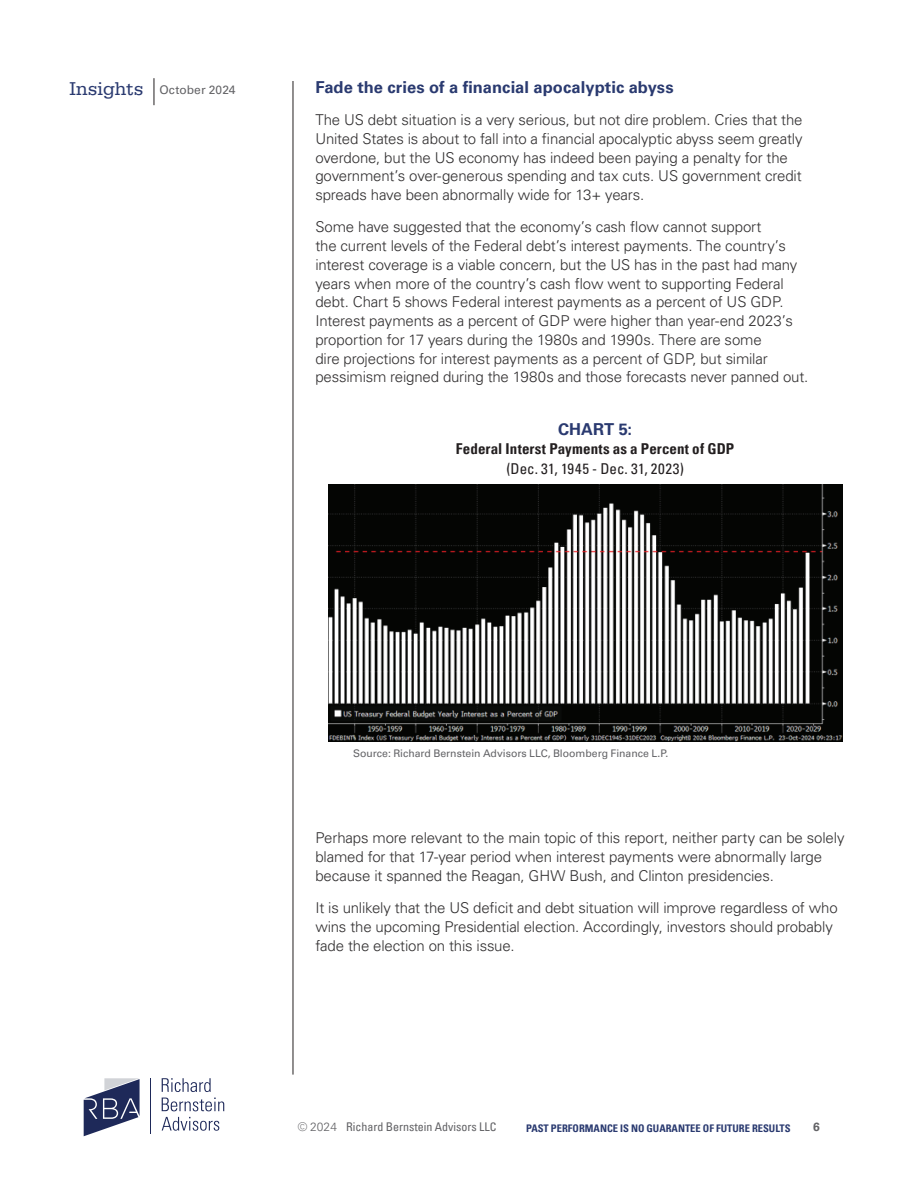
<style>
.page{position:relative;width:918px;height:1188px;background:#fff}
.page>*{position:absolute;margin:0;border:0;box-sizing:border-box;transform-origin:0 0}
.t1{font:700 16.5px "Univers LT Pro 65";letter-spacing:.005em;color:#2a3a70}
.t2{font:300 15px/18.8px "Univers LT Pro 45";letter-spacing:-.01em;color:#312f30}
.t3{font:700 condensed 15px "Univers LT Pro";letter-spacing:.005em;color:#231f20}
.t4{font:condensed 15px "Univers LT Pro";letter-spacing:.02em;color:#231f20}
.t5{font:condensed 12px "Univers LT Pro";color:#636366}
.t6{font:12px "Univers LT Pro 55 Roman";letter-spacing:.005em;color:#636366}
.t7{font:700 12px "Univers LT Pro 65";color:#636366}
.t8{font:10.5px "Univers LT Pro 55 Roman";color:#636366}
.t9{font:700 condensed 10.5px "Univers LT Pro";color:#2a3a70}
.s1{font-family:"Serifa Std";font-size:19.5px;color:#2a3a70}
.s2{font-family:"Univers LT Pro 45";font-weight:300;font-stretch:normal}
</style>
<div class="page">
<hr style="left:293px;top:81px;width:1px;height:994px;background:#231f20">
<svg style="left:154px;top:78px;width:1px;height:27px"></svg>
<svg style="left:84px;top:1078px;width:56px;height:58px"></svg>
<hr style="left:151px;top:1078px;width:1px;height:55px;background:#1e2959">
<svg style="left:162px;top:1117px;width:57px;height:14px"></svg>
<svg style="left:162px;top:1078px;width:49px;height:14px"></svg>
<svg style="left:162px;top:1098px;width:62px;height:13px"></svg>
<img style="left:328px;top:485px;width:514px;height:257px">
<p class="t6" style="left:70px;top:82px;width:168px"><span class="s1">Insights</span> October 2024</p>
<p class="t1" style="left:315px;top:76px;width:360px">Fade the cries of a financial apocalyptic abyss</p>
<p class="t2" style="left:315px;top:110px;width:489px">The US debt situation is a very serious, but not dire problem. Cries that the United States is about to fall into a financial apocalyptic abyss seem greatly overdone, but the US economy has indeed been paying a penalty for the government’s over-generous spending and tax cuts. US government credit spreads have been abnormally wide for 13+ years.</p>
<p class="t2" style="left:315px;top:217px;width:495px">Some have suggested that the economy’s cash flow cannot support<br>the current levels of the Federal debt’s interest payments. The country’s interest coverage is a viable concern, but the US has in the past had many years when more of the country’s cash flow went to supporting Federal debt. Chart 5 shows Federal interest payments as a percent of US GDP.<br>Interest payments as a percent of GDP were higher than year-end 2023’s proportion for 17 years during the 1980s and 1990s. There are some<br>dire projections for interest payments as a percent of GDP, but similar pessimism reigned during the 1980s and those forecasts never panned out.</p>
<p class="t1" style="left:558px;top:417px;width:76px">CHART 5:</p>
<p class="t3" style="left:456px;top:440px;width:280px">Federal Interst Payments as a Percent of GDP</p>
<p class="t4" style="left:506px;top:459px;width:179px">(Dec. 31, 1945 - Dec. 31, 2023)</p>
<p class="t8" style="left:353px;top:746px;width:317px">Source: Richard Bernstein Advisors LLC, Bloomberg Finance L.P.</p>
<p class="t2" style="left:315px;top:828px;width:531px">Perhaps more relevant to the main topic of this report, neither party can be solely blamed for that 17-year period when interest payments were abnormally large because it spanned the Reagan, GHW Bush, and Clinton presidencies.</p>
<p class="t2" style="left:315px;top:898px;width:524px">It is unlikely that the US deficit and debt situation will improve regardless of who wins the upcoming Presidential election. Accordingly, investors should probably fade the election on this issue.</p>
<p class="t5" style="left:298px;top:1119px;width:200px"><span class="s2">© 2024</span> Richard Bernstein Advisors LLC</p>
<p class="t9" style="left:526px;top:1122px;width:266px">PAST PERFORMANCE IS NO GUARANTEE OF FUTURE RESULTS</p>
<p class="t7" style="left:813px;top:1118px;width:8px">6</p>
</div>
